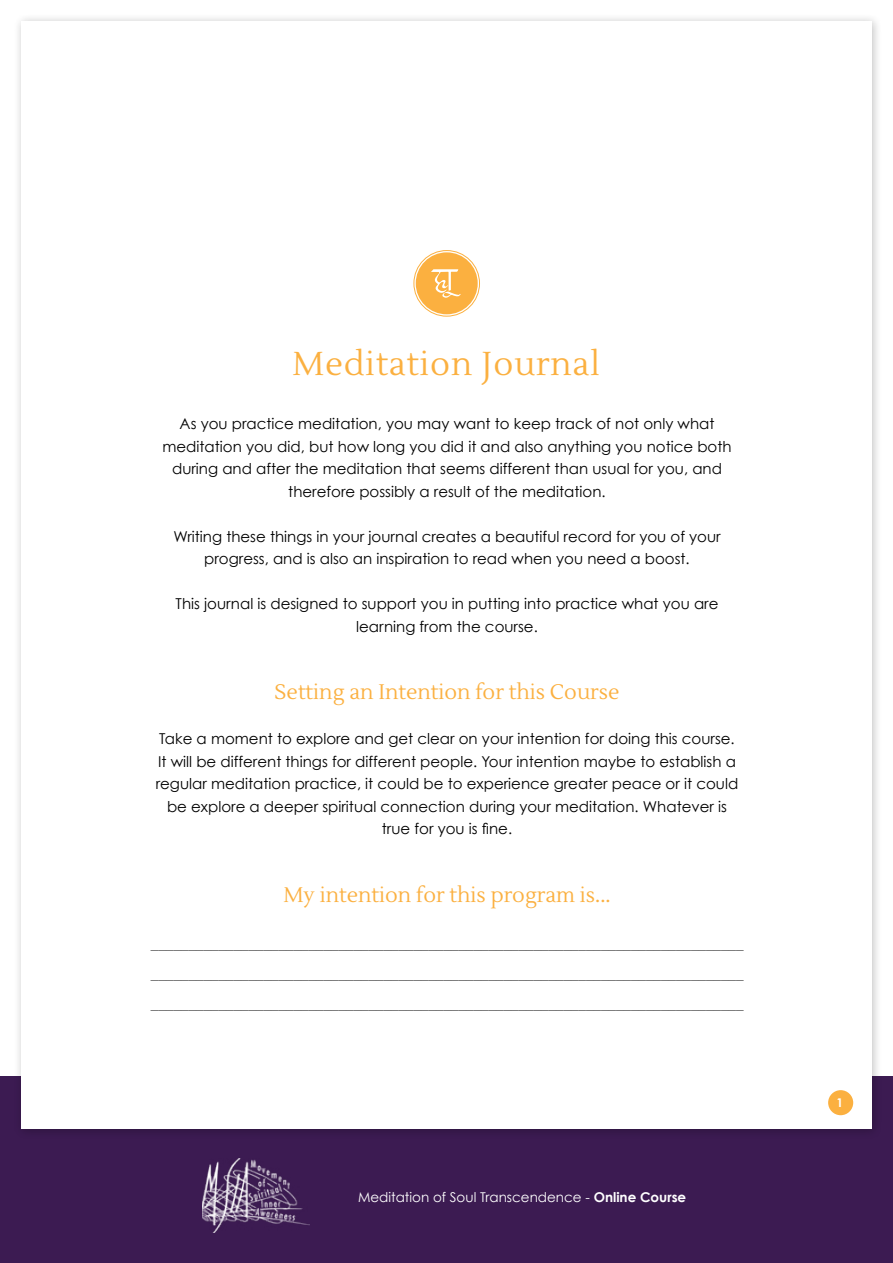
<style>
.page{position:relative;width:893px;height:1263px;background:#fff}
.page>*{position:absolute;margin:0;border:0;box-sizing:border-box;transform-origin:0 0}
.t1{font:33px "Lustria";letter-spacing:.03em;color:#fbb040}
.t2{font:21px "Lustria";color:#fbb040}
.t3{font:15px/22.5px "Century Gothic";color:#000;text-align:center}
.t4{font:13.5px "Century Gothic";color:#fff}
.t5{font:700 12px "Century Gothic";color:#fff}
.s1{font-weight:700}
</style>
<div class="page">
<div style="left:0;top:1076px;width:893px;height:187px;background:#3c1b52"></div>
<div style="left:13px;top:14px;width:870px;height:1126px;background:#000;opacity:.25"></div>
<div style="left:21px;top:21px;width:851px;height:1108px;background:#fff"></div>
<div style="left:828px;top:1090px;width:25px;height:25px;background:#fbb040;border-radius:50%"></div>
<svg style="left:411px;top:248px;width:71px;height:71px"></svg>
<div style="left:416px;top:252px;width:62px;height:62px;background:#fbb040;border-radius:50%"></div>
<svg style="left:431px;top:269px;width:30px;height:29px"></svg>
<div style="left:414px;top:250px;width:66px;height:66px;border:1px solid #fbb040;border-radius:50%"></div>
<img style="left:202px;top:1159px;width:108px;height:73px">
<h1 class="t1" style="left:292px;top:344px;width:309px">Meditation Journal</h1>
<p class="t3" style="left:162px;top:412px;width:571px">As you practice meditation, you may want to keep track of not only what meditation you did, but how long you did it and also anything you notice both during and after the meditation that seems different than usual for you, and therefore possibly a result of the meditation.</p>
<p class="t3" style="left:173px;top:525px;width:549px">Writing these things in your journal creates a beautiful record for you of your progress, and is also an inspiration to read when you need a boost.</p>
<p class="t3" style="left:176px;top:592px;width:544px">This journal is designed to support you in putting into practice what you are learning from the course.</p>
<h2 class="t2" style="left:275px;top:679px;width:346px">Setting an Intention for this Course</h2>
<p class="t3" style="left:156px;top:727px;width:584px">Take a moment to explore and get clear on your intention for doing this course.<br>It will be different things for different people. Your intention maybe to establish a regular meditation practice, it could be to experience greater peace or it could be explore a deeper spiritual connection during your meditation. Whatever is true for you is fine.</p>
<h2 class="t2" style="left:283px;top:881px;width:329px">My intention for this program is...</h2>
<p class="t3" style="left:151px;top:928px;width:594px;line-height:30px;text-align:justify">_______________________________________________________________________________ _______________________________________________________________________________ _______________________________________________________________________________</p>
<p class="t4" style="left:358px;top:1189px;width:330px">Meditation of Soul Transcendence - <span class="s1">Online Course</span></p>
<p class="t5" style="left:836px;top:1095px;width:8px">1</p>
</div>
